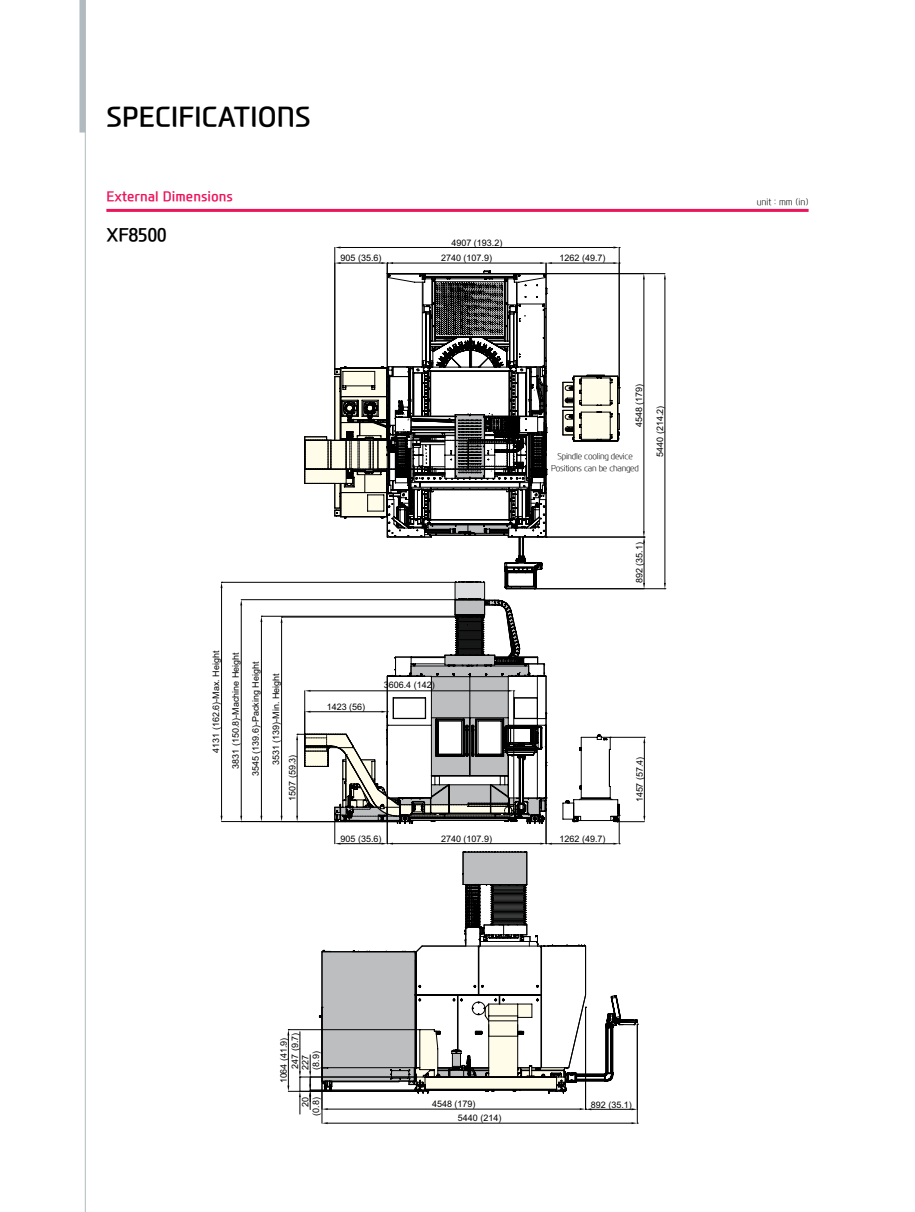
<style>
.page{position:relative;width:915px;height:1212px;background:#fff}
.page>*{position:absolute;margin:0;border:0;box-sizing:border-box;transform-origin:0 0}
.t1{font:700 27px "Modern H";color:#000}
.t2{font:700 18px "Modern H";color:#000}
.t3{font:700 13.5px "Modern H";color:#ed145b}
.t4{font:9px/10.5px "Arial";color:#000}
.t5{font:300 9px "Modern H Eco";color:#000}
.t6{font:300 8.25px/12px "Modern H Eco";letter-spacing:-.025em;color:#000;text-align:center}
</style>
<div class="page">
<div style="left:79px;top:0;width:6px;height:133px;background:#b1babf"></div>
<hr style="left:85px;top:0;width:1px;height:1212px;background:#b1babf">
<hr style="left:106px;top:209px;width:702px;height:3px;background:#ed145b">
<hr style="left:546px;top:273px;width:118px;height:1px;background:#000">
<hr style="left:534px;top:588px;width:130px;height:1px;background:#000">
<hr style="left:664px;top:279px;width:1px;height:304px;background:#000">
<hr style="left:591px;top:1109px;width:40px;height:1px;background:#000">
<hr style="left:585px;top:1007px;width:1px;height:102px;background:#000">
<hr style="left:327px;top:1109px;width:252px;height:1px;background:#000">
<svg style="left:579px;top:1108px;width:12px;height:2px"></svg>
<hr style="left:321px;top:1007px;width:1px;height:116px;background:#000">
<hr style="left:636px;top:1024px;width:1px;height:99px;background:#000">
<hr style="left:327px;top:1123px;width:304px;height:1px;background:#000">
<svg style="left:631px;top:1122px;width:7px;height:2px"></svg>
<hr style="left:334px;top:247px;width:1px;height:122px;background:#000">
<hr style="left:618px;top:247px;width:1px;height:141px;background:#000">
<hr style="left:340px;top:247px;width:273px;height:1px;background:#000">
<hr style="left:288px;top:1091px;width:129px;height:1px;background:#000">
<hr style="left:288px;top:1029px;width:131px;height:1px;background:#000">
<hr style="left:288px;top:1035px;width:1px;height:50px;background:#000">
<hr style="left:221px;top:821px;width:175px;height:1px;background:#000">
<hr style="left:221px;top:582px;width:234px;height:1px;background:#000">
<hr style="left:221px;top:588px;width:1px;height:228px;background:#000">
<hr style="left:281px;top:617px;width:174px;height:1px;background:#000">
<hr style="left:281px;top:623px;width:1px;height:193px;background:#000">
<hr style="left:241px;top:599px;width:214px;height:1px;background:#000">
<hr style="left:241px;top:605px;width:1px;height:211px;background:#000">
<hr style="left:261px;top:616px;width:194px;height:1px;background:#000">
<hr style="left:261px;top:622px;width:1px;height:194px;background:#000">
<svg style="left:296px;top:262px;width:349px;height:583px"></svg>
<hr style="left:300px;top:1077px;width:115px;height:1px;background:#000">
<hr style="left:299px;top:1032px;width:1px;height:39px;background:#000">
<svg style="left:299px;top:1071px;width:2px;height:43px"></svg>
<hr style="left:310px;top:1090px;width:115px;height:1px;background:#000">
<svg style="left:319px;top:851px;width:319px;height:241px"></svg>
<svg style="left:309px;top:1055px;width:2px;height:54px"></svg>
<h1 class="t1" style="left:106px;top:98px;width:63px">Specificati</h1>
<h1 class="t1" style="left:258px;top:98px;width:36px">ons</h1>
<h3 class="t3" style="left:106px;top:187px;width:128px">External D imensions</h3>
<p class="t5" style="left:756px;top:196px;width:53px">unit : mm (in)</p>
<h2 class="t2" style="left:106px;top:222px;width:61px">XF8500</h2>
<p class="t4" style="left:451px;top:237px;width:52px">4907 (193.2)</p>
<p class="t4" style="left:340px;top:253px;width:42px">905 (35.6)</p>
<p class="t4" style="left:441px;top:253px;width:52px">2740 (107.9)</p>
<p class="t4" style="left:559px;top:253px;width:47px">1262 (49.7)</p>
<p class="t4" style="left:211px;top:753px;width:103px;rotate:-90deg">4131 (162.6)-Max. Height</p>
<p class="t4" style="left:230px;top:769px;width:118px;rotate:-90deg">3831 (150.8)-Machine Height</p>
<p class="t4" style="left:250px;top:776px;width:116px;rotate:-90deg">3545 (139.6)-Packing Height</p>
<p class="t4" style="left:271px;top:765px;width:93px;rotate:-90deg">3531 (139)-Min. Height</p>
<p class="t4" style="left:287px;top:801px;width:47px;rotate:-90deg">1507 (59.3)</p>
<p class="t4" style="left:633px;top:427px;width:45px;rotate:-90deg">4548 (179)</p>
<p class="t6" style="left:551px;top:450px;width:89px">Spindle cooling device<br>Positions can be changed</p>
<p class="t4" style="left:654px;top:457px;width:52px;rotate:-90deg">5440 (214.2)</p>
<p class="t4" style="left:633px;top:583px;width:42px;rotate:-90deg">892 (35.1)</p>
<p class="t4" style="left:326px;top:702px;width:40px">1423 (56)</p>
<p class="t4" style="left:383px;top:680px;width:52px">3606.4 (142)</p>
<p class="t4" style="left:340px;top:834px;width:42px">905 (35.6)</p>
<p class="t4" style="left:441px;top:834px;width:52px">2740 (107.9)</p>
<p class="t4" style="left:559px;top:834px;width:47px">1262 (49.7)</p>
<p class="t4" style="left:634px;top:802px;width:47px;rotate:-90deg">1457 (57.4)</p>
<p class="t4" style="left:290px;top:1069px;width:39px;rotate:-90deg">247 (9.7)<br>227<br>(8.9)</p>
<p class="t4" style="left:300px;top:1116px;width:20px;text-align:right;rotate:-90deg">20 (0.8)</p>
<p class="t4" style="left:278px;top:1083px;width:47px;rotate:-90deg">1064 (41.9)</p>
<p class="t4" style="left:432px;top:1099px;width:45px">4548 (179)</p>
<p class="t4" style="left:590px;top:1099px;width:42px">892 (35.1)</p>
<p class="t4" style="left:457px;top:1113px;width:45px">5440 (214)</p>
</div>
